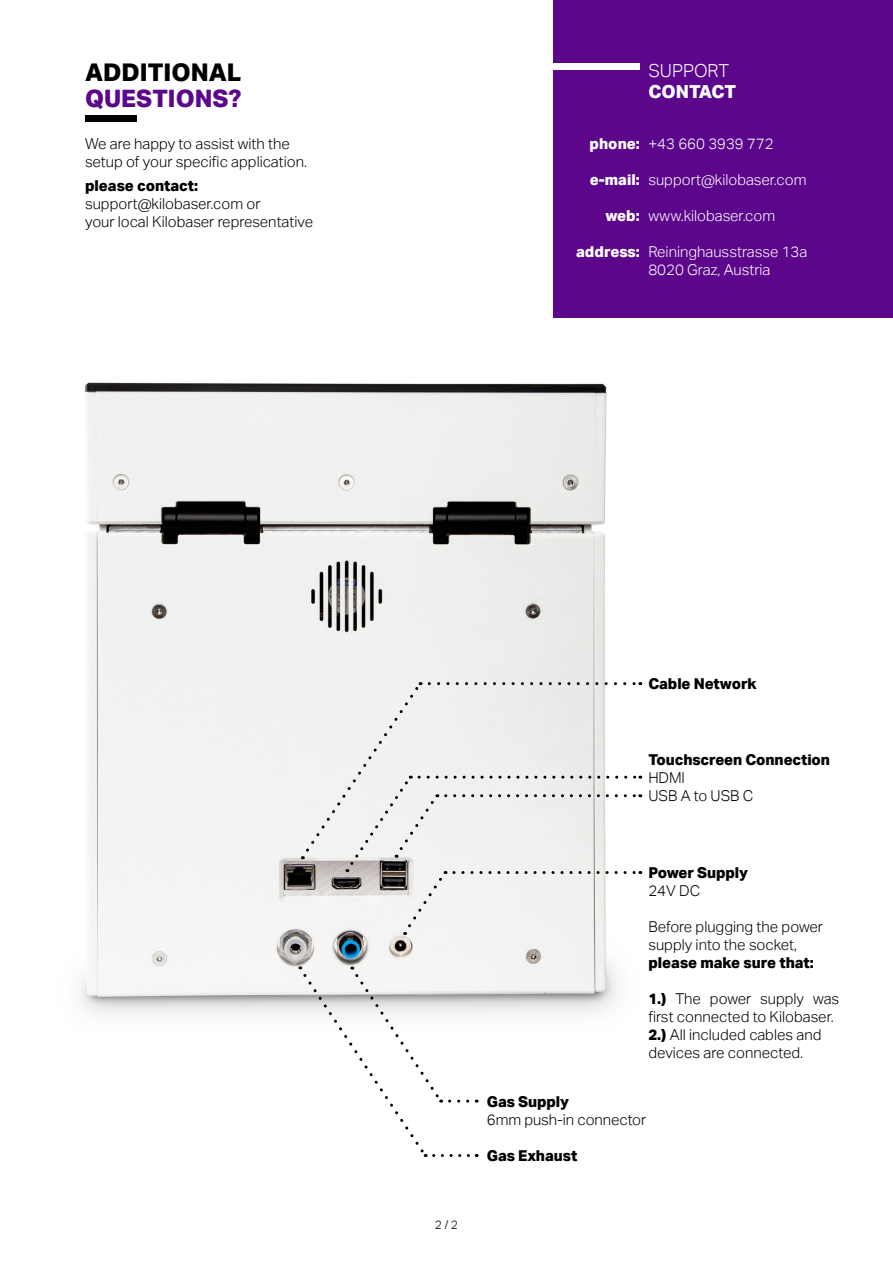
<style>
.page{position:relative;width:893px;height:1263px;background:#fff}
.page>*{position:absolute;margin:0;border:0;box-sizing:border-box;transform-origin:0 0}
.t1{font:800 24.3px "Aktiv Grotesk";color:#000}
.t2{font:800 24px "Aktiv Grotesk";color:#5c068c}
.t3{font:300 18px "Aktiv Grotesk";letter-spacing:-.005em;color:#fff}
.t4{font:800 18px "Aktiv Grotesk";letter-spacing:-.005em;color:#fff}
.t5{font:300 15px/18px "Aktiv Grotesk";color:#000}
.t6{font:800 15px "Aktiv Grotesk";letter-spacing:-.005em;color:#000}
.t7{font:300 15px/18px "Aktiv Grotesk";color:#fff}
.t8{font:800 15px "Aktiv Grotesk";color:#fff}
.t9{font:300 12px "Aktiv Grotesk";color:#000}
.s1{font-weight:800}
</style>
<div class="page">
<img style="left:80px;top:382px;width:563px;height:718px">
<div style="left:553px;top:0;width:340px;height:318px;background:#5c068c"></div>
<div style="left:537px;top:64px;width:103px;height:6px;background:#fff"></div>
<svg style="left:302px;top:682px;width:339px;height:253px"></svg>
<svg style="left:300px;top:966px;width:177px;height:191px"></svg>
<div style="left:85px;top:115px;width:51px;height:7px;background:#000"></div>
<h1 class="t1" style="left:85px;top:59px;width:158px">ADDITIONAL</h1>
<h2 class="t2" style="left:85px;top:84px;width:158px">QUESTIONS?</h2>
<p class="t5" style="left:85px;top:135px;width:223px">We are happy to assist with the setup of your specific application.</p>
<p class="t6" style="left:85px;top:177px;width:115px">please contact:</p>
<p class="t5" style="left:85px;top:195px;width:230px">support@kilobaser.com or<br>your local Kilobaser representative</p>
<p class="t3" style="left:648px;top:60px;width:82px">SUPPORT</p>
<p class="t4" style="left:648px;top:81px;width:89px">CONTACT</p>
<p class="t8" style="left:590px;top:135px;width:52px">phone:</p>
<p class="t8" style="left:590px;top:171px;width:52px">e-mail:</p>
<p class="t8" style="left:605px;top:207px;width:36px">web:</p>
<p class="t8" style="left:576px;top:243px;width:65px">address:</p>
<p class="t7" style="left:648px;top:135px;width:127px">+43 660 3939 772</p>
<p class="t7" style="left:648px;top:171px;width:160px">support@kilobaser.com</p>
<p class="t7" style="left:648px;top:207px;width:128px">www.kilobaser.com</p>
<p class="t7" style="left:648px;top:243px;width:160px">Reininghausstrasse 13a<br>8020 Graz, Austria</p>
<p class="t9" style="left:435px;top:1218px;width:25px">2 / 2</p>
<p class="t6" style="left:648px;top:675px;width:110px">Cable Network</p>
<p class="t6" style="left:648px;top:751px;width:183px">Touchscreen Connection</p>
<p class="t5" style="left:648px;top:769px;width:107px">HDMI<br>USB A to USB C</p>
<p class="t6" style="left:648px;top:864px;width:101px">Power Supply</p>
<p class="t5" style="left:648px;top:881px;width:54px">24V DC</p>
<p class="t5" style="left:648px;top:917px;width:176px">Before plugging the power supply into the socket,</p>
<p class="t6" style="left:648px;top:954px;width:167px">please make sure that:</p>
<p class="t5" style="left:648px;top:989px;width:192px"><span class="s1">1.)</span> The power supply was first connected to Kilobaser.<br><span class="s1">2.)</span> All included cables and devices are connected.</p>
<p class="t6" style="left:487px;top:1092px;width:84px">Gas Supply</p>
<p class="t5" style="left:487px;top:1110px;width:161px">6mm push-in connector</p>
<p class="t6" style="left:487px;top:1147px;width:92px">Gas Exhaust</p>
</div>
